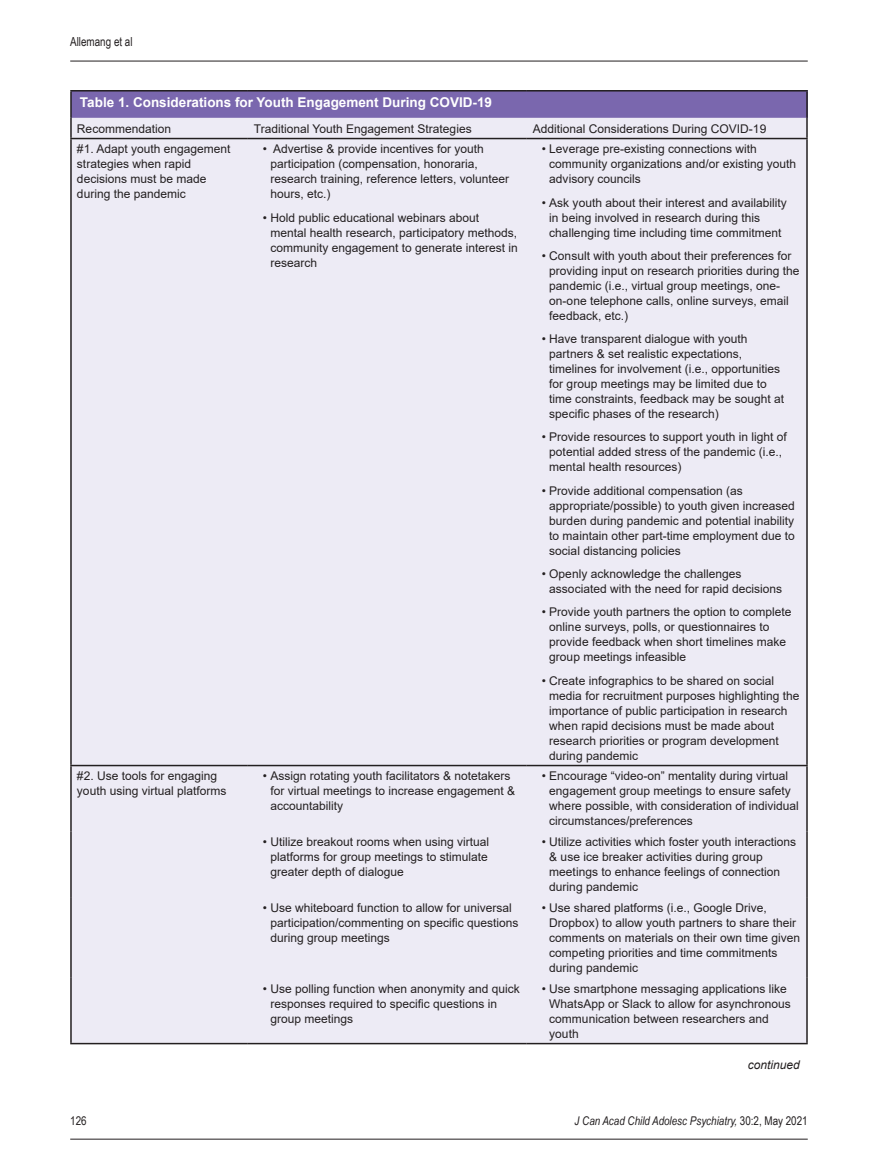
<style>
.page{position:relative;width:878px;height:1175px;background:#fff}
.page>*{position:absolute;margin:0;border:0;box-sizing:border-box;transform-origin:0 0}
.Table_text_head{font:700 13.5px "Arial";color:#fff}
.t1{font:12.45px "Arial Narrow";color:#231f20;scale:.96 1}
.Table_text{font:12px/15px "Arial";color:#231f20}
.t2{font:italic 12px "Arial Narrow";color:#231f20}
.Table_text-2{font:italic 12px "Arial";color:#231f20}
.t3{font:12px "Arial Narrow";color:#231f20}
.s1{font-style:normal}
</style>
<div class="page">
<hr style="left:70px;top:61px;width:737px;height:1px;background:#231f20">
<hr style="left:70px;top:1138px;width:737px;height:1px;background:#231f20">
<div style="left:71px;top:91px;width:736px;height:27px;background:#7a67ae"></div>
<div style="left:72px;top:118px;width:734px;height:924px;background:#edebf5"></div>
<hr style="left:70px;top:90px;width:178px;height:2px;background:#231f20">
<hr style="left:70px;top:92px;width:2px;height:26px;background:#231f20">
<hr style="left:248px;top:90px;width:278px;height:2px;background:#231f20">
<hr style="left:526px;top:90px;width:281px;height:2px;background:#231f20">
<hr style="left:70px;top:118px;width:2px;height:20px;background:#231f20">
<svg style="left:806px;top:92px;width:1px;height:46px"></svg>
<hr style="left:70px;top:139px;width:2px;height:625px;background:#231f20">
<hr style="left:806px;top:139px;width:1px;height:625px;background:#231f20">
<hr style="left:70px;top:766px;width:2px;height:65px;background:#231f20">
<hr style="left:806px;top:766px;width:1px;height:65px;background:#231f20">
<hr style="left:70px;top:831px;width:2px;height:66px;background:#231f20">
<hr style="left:806px;top:831px;width:1px;height:66px;background:#231f20">
<hr style="left:70px;top:897px;width:2px;height:80px;background:#231f20">
<hr style="left:806px;top:897px;width:1px;height:80px;background:#231f20">
<hr style="left:70px;top:977px;width:2px;height:65px;background:#231f20">
<hr style="left:806px;top:977px;width:1px;height:65px;background:#231f20">
<hr style="left:70px;top:764px;width:178px;height:2px;background:#231f20">
<hr style="left:248px;top:764px;width:278px;height:2px;background:#231f20">
<hr style="left:526px;top:764px;width:281px;height:2px;background:#231f20">
<hr style="left:70px;top:138px;width:178px;height:1px;background:#231f20">
<hr style="left:248px;top:138px;width:278px;height:1px;background:#231f20">
<hr style="left:526px;top:138px;width:281px;height:1px;background:#231f20">
<hr style="left:70px;top:1042px;width:178px;height:2px;background:#231f20">
<hr style="left:248px;top:1042px;width:278px;height:2px;background:#231f20">
<hr style="left:526px;top:1042px;width:281px;height:2px;background:#231f20">
<p class="t1" style="left:70px;top:32px;width:66px">Allemang et al</p>
<p class="Table_text_head" style="left:80px;top:92px;width:413px">Table 1. Considerations for Youth Engagement During COVID-19</p>
<p class="Table_text" style="left:77px;top:121px;width:96px">Recommendation</p>
<p class="Table_text" style="left:254px;top:121px;width:219px">Traditional Youth Engagement Strategies</p>
<p class="Table_text" style="left:532px;top:121px;width:235px">Additional Considerations During COVID-19</p>
<p class="Table_text" style="left:77px;top:141px;width:155px">#1. Adapt youth engagement strategies when rapid decisions must be made during the pandemic</p>
<p class="Table_text" style="left:270px;top:141px;width:240px;text-indent:-8px">• Advertise &amp; provide incentives for youth participation (compensation, honoraria, research training, reference letters, volunteer hours, etc.)</p>
<p class="Table_text" style="left:270px;top:210px;width:249px;text-indent:-8px">• Hold public educational webinars about mental health research, participatory methods, community engagement to generate interest in research</p>
<p class="Table_text" style="left:549px;top:141px;width:248px;text-indent:-8px">• Leverage pre-existing connections with community organizations and/or existing youth advisory councils</p>
<p class="Table_text" style="left:549px;top:195px;width:239px;text-indent:-8px">• Ask youth about their interest and availability in being involved in research during this challenging time including time commitment</p>
<p class="Table_text" style="left:549px;top:248px;width:252px;text-indent:-8px">• Consult with youth about their preferences for providing input on research priorities during the pandemic (i.e., virtual group meetings, one&shy;on-one telephone calls, online surveys, email feedback, etc.)</p>
<p class="Table_text" style="left:549px;top:331px;width:236px;text-indent:-8px">• Have transparent dialogue with youth partners &amp; set realistic expectations, timelines for involvement (i.e., opportunities for group meetings may be limited due to time constraints, feedback may be sought at specific phases of the research)</p>
<p class="Table_text" style="left:549px;top:429px;width:239px;text-indent:-8px">• Provide resources to support youth in light of potential added stress of the pandemic (i.e., mental health resources)</p>
<p class="Table_text" style="left:549px;top:483px;width:247px;text-indent:-8px">• Provide additional compensation (as appropriate/possible) to youth given increased burden during pandemic and potential inability to maintain other part-time employment due to social distancing policies</p>
<p class="Table_text" style="left:549px;top:566px;width:234px;text-indent:-8px">• Openly acknowledge the challenges associated with the need for rapid decisions</p>
<p class="Table_text" style="left:549px;top:604px;width:244px;text-indent:-8px">• Provide youth partners the option to complete online surveys, polls, or questionnaires to provide feedback when short timelines make group meetings infeasible</p>
<p class="Table_text" style="left:549px;top:672px;width:252px;text-indent:-8px">• Create infographics to be shared on social media for recruitment purposes highlighting the importance of public participation in research when rapid decisions must be made about research priorities or program development during pandemic</p>
<p class="Table_text" style="left:77px;top:768px;width:151px">#2. Use tools for engaging youth using virtual platforms</p>
<p class="Table_text" style="left:270px;top:768px;width:246px;text-indent:-8px">• Assign rotating youth facilitators &amp; notetakers for virtual meetings to increase engagement &amp; accountability</p>
<p class="Table_text" style="left:549px;top:768px;width:251px;text-indent:-8px">• Encourage “video-on” mentality during virtual engagement group meetings to ensure safety where possible, with consideration of individual circumstances/preferences</p>
<p class="Table_text" style="left:270px;top:834px;width:220px;text-align:justify;text-indent:-8px">• Utilize breakout rooms when using virtual platforms for group meetings to stimulate greater depth of dialogue</p>
<p class="Table_text" style="left:549px;top:834px;width:248px;text-indent:-8px">• Utilize activities which foster youth interactions &amp; use ice breaker activities during group meetings to enhance feelings of connection during pandemic</p>
<p class="Table_text" style="left:270px;top:900px;width:250px;text-indent:-8px">• Use whiteboard function to allow for universal participation/commenting on specific questions during group meetings</p>
<p class="Table_text" style="left:549px;top:900px;width:252px;text-indent:-8px">• Use shared platforms (i.e., Google Drive, Dropbox) to allow youth partners to share their comments on materials on their own time given competing priorities and time commitments during pandemic</p>
<p class="Table_text" style="left:270px;top:980px;width:251px;text-indent:-8px">• Use polling function when anonymity and quick responses required to specific questions in group meetings</p>
<p class="Table_text" style="left:549px;top:980px;width:243px;text-indent:-8px">• Use smartphone messaging applications like WhatsApp or Slack to allow for asynchronous communication between researchers and youth</p>
<p class="Table_text-2" style="left:747px;top:1056px;width:54px">continued</p>
<p class="t3" style="left:70px;top:1112px;width:18px">126</p>
<p class="t2" style="left:574px;top:1112px;width:234px">J Can Acad Child Adolesc Psychiatry, <span class="s1">30:2, May 2021</span></p>
</div>
